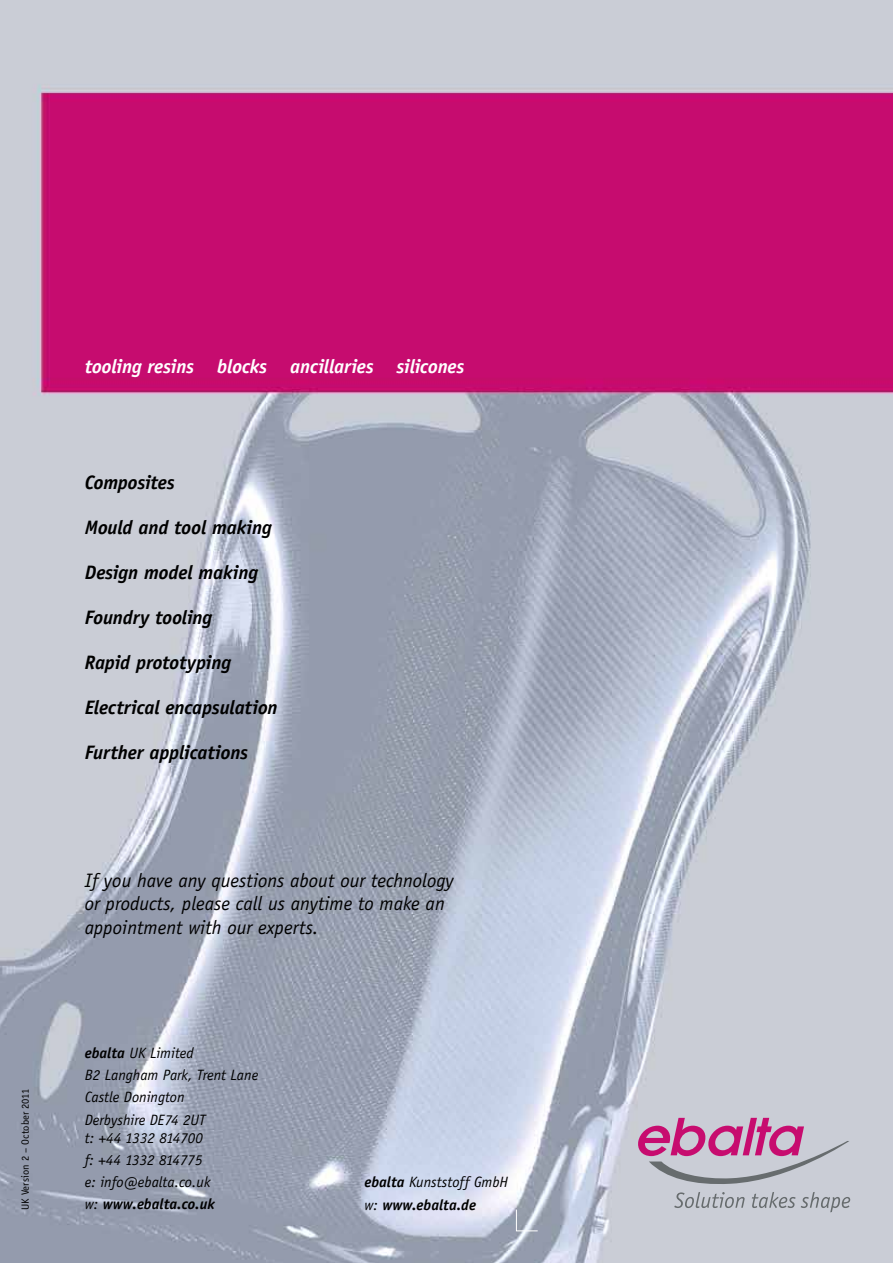
<style>
.page{position:relative;width:893px;height:1263px;background:#fff}
.page>*{position:absolute;margin:0;border:0;box-sizing:border-box;transform-origin:0 0}
.t1{font:italic 700 19.5px "Officina Sans";letter-spacing:-.01em;color:#000}
.t2{font:italic 19.5px/23.4px "Officina Sans";color:#000}
.t3{font:italic 700 19.5px "Officina Sans";letter-spacing:-.01em;color:#fff}
.t4{font:italic 15px/22.2px "Officina Sans";color:#000}
.t5{font:italic 700 15px "Officina Sans";color:#000}
.t6{font:10.5px "Officina Sans";color:#000}
.s1{font-weight:700}
.s2{font-weight:400}
</style>
<div class="page">
<img style="left:0;top:0;width:893px;height:1263px">
<svg style="left:516px;top:1209px;width:22px;height:22px"></svg>
<svg style="left:637px;top:1118px;width:212px;height:68px;background:#c2a1ba"></svg>
<svg style="left:674px;top:1192px;width:71px;height:16px"></svg>
<svg style="left:752px;top:1192px;width:98px;height:20px;background:#b4b8bf"></svg>
<p class="t6" style="left:19px;top:1210px;width:123px;rotate:-90deg">UK Version 2 – October 2011</p>
<h1 class="t3" style="left:85px;top:355px;width:381px">tooling resins blocks ancillaries silicones</h1>
<h1 class="t1" style="left:85px;top:471px;width:91px">Composites</h1>
<h1 class="t1" style="left:85px;top:516px;width:188px">Mould and tool making</h1>
<h1 class="t1" style="left:85px;top:561px;width:175px">Design model making</h1>
<h1 class="t1" style="left:85px;top:606px;width:129px">Foundry tooling</h1>
<h1 class="t1" style="left:85px;top:651px;width:148px">Rapid prototyping</h1>
<h1 class="t1" style="left:85px;top:696px;width:194px">Electrical encapsulation</h1>
<h1 class="t1" style="left:85px;top:741px;width:165px">Further applications</h1>
<h1 class="t2" style="left:85px;top:868px;width:370px">If you have any questions about our technology or products, please call us anytime to make an appointment with our experts.</h1>
<p class="t4" style="left:85px;top:1042px;width:175px"><span class="s1">ebalta</span> UK Limited<br>B2 Langham Park, Trent Lane<br>Castle Donington<br>Derbyshire DE74 2UT</p>
<p class="t4" style="left:85px;top:1126px;width:131px">t: +44 1332 814700 f: +44 1332 814775 e: info@ebalta.co.uk w: <span class="s1">www.ebalta.co.uk</span></p>
<p class="t4" style="left:364px;top:1171px;width:145px"><span class="s1">ebalta</span> Kunststoff GmbH</p>
<p class="t5" style="left:364px;top:1195px;width:113px"><span class="s2">w:</span> www.ebalta.de</p>
</div>
